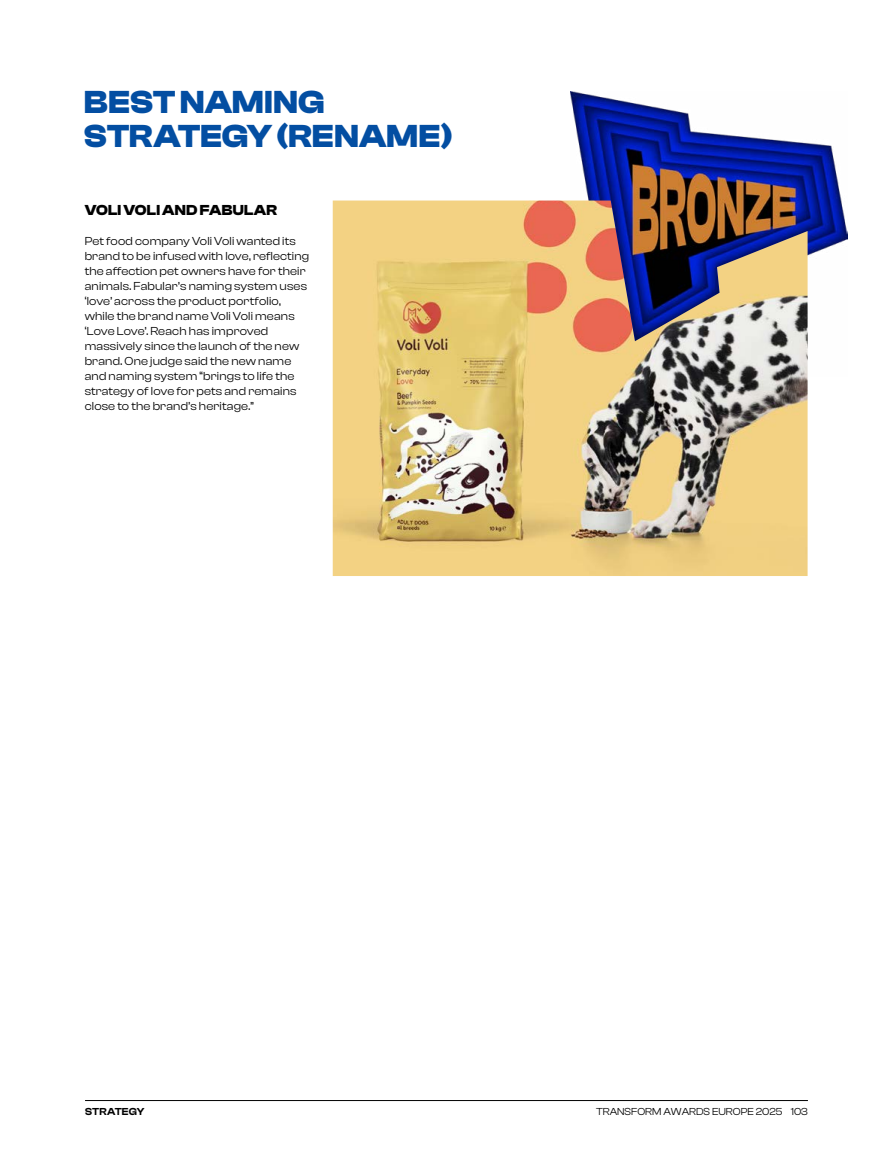
<style>
.page{position:relative;width:893px;height:1170px;background:#fff}
.page>*{position:absolute;margin:0;border:0;box-sizing:border-box;transform-origin:0 0}
.t1{font:700 33px/34.5px "Clash Display";letter-spacing:.01em;color:#034ea2}
.t2{font:700 15px "Clash Display";letter-spacing:.015em;color:#000}
.t3{font:12px/15px "Clash Display";letter-spacing:.015em;color:#000}
.t4{font:10.5px "Clash Display";color:#000}
.t5{font:600 10.5px "Clash Display";letter-spacing:.015em;color:#000}
</style>
<div class="page">
<hr style="left:85px;top:1100px;width:723px;height:1px;background:#000">
<img style="left:570px;top:91px;width:277px;height:165px">
<img style="left:333px;top:200px;width:475px;height:376px">
<h1 class="t1" style="left:84px;top:85px;width:370px">BEST NAMING<br>STRATEGY (RENAME)</h1>
<p class="t2" style="left:85px;top:201px;width:194px">VOLI VOLI AND FABULAR</p>
<p class="t3" style="left:85px;top:233px;width:226px">Pet food company Voli Voli wanted its brand to be infused with love, reflecting the affection pet owners have for their animals. Fabular’s naming system uses ‘love’ across the product portfolio, while the brand name Voli Voli means ‘Love Love’. Reach has improved massively since the launch of the new brand. One judge said the new name and naming system “brings to life the strategy of love for pets and remains close to the brand’s heritage.”</p>
<p class="t5" style="left:85px;top:1105px;width:61px">STRATEGY</p>
<p class="t4" style="left:596px;top:1105px;width:213px">TRANSFORM AWARDS EUROPE 2025 103</p>
</div>
